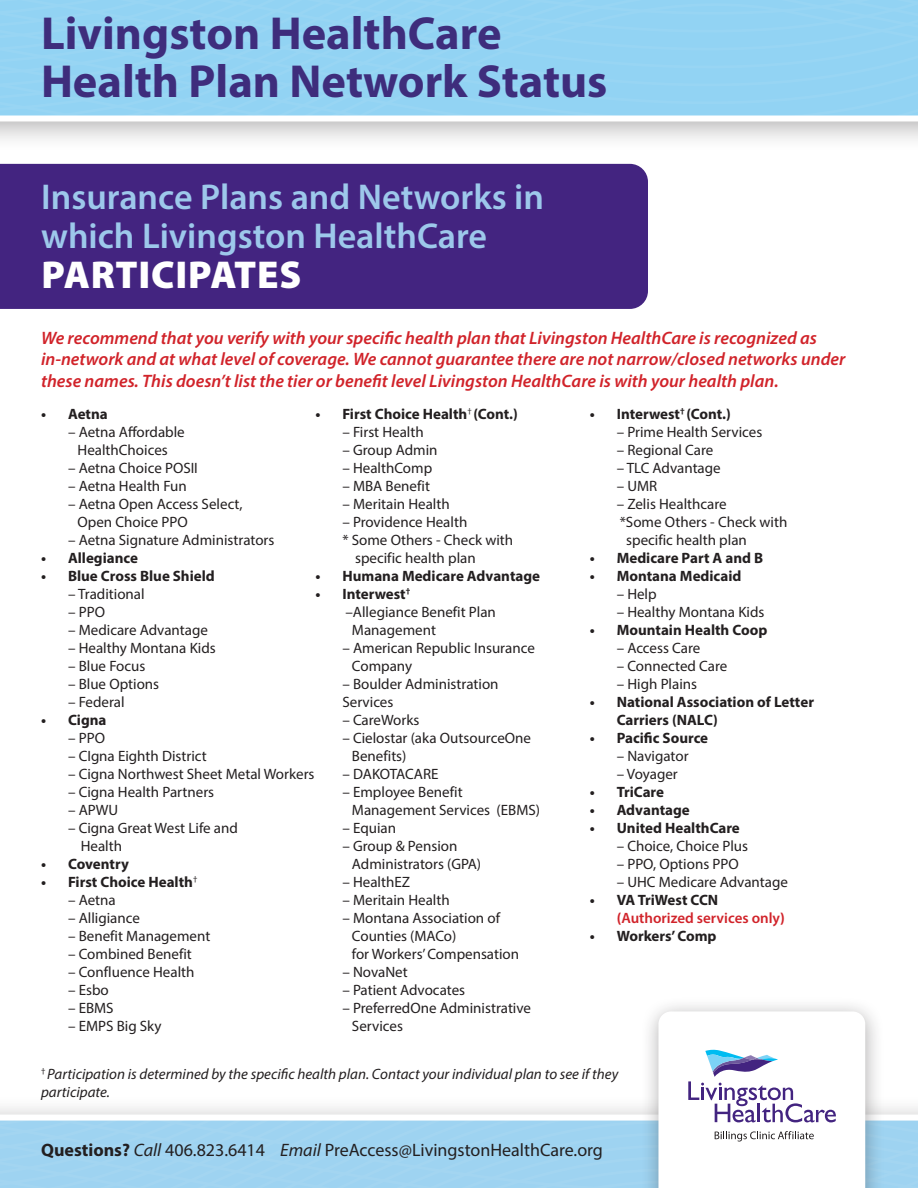
<style>
.page{position:relative;width:918px;height:1188px;background:#fff}
.page>*{position:absolute;margin:0;border:0;box-sizing:border-box;transform-origin:0 0}
.t1{font:700 46.5px/48px "Myriad Pro";color:#3e2d7c}
.t2{font:900 39px "Myriad Pro";letter-spacing:.02em;color:#fff}
.t3{font:600 36px/39px "Myriad Pro";color:#9dc8eb}
.t4{font:italic 600 18px/21.6px "Myriad Pro";color:#d1232a}
.t5{font:18px "Myriad Pro";color:#231f20}
.t6{font:15px/18px "Myriad Pro";color:#231f20}
.t7{font:700 15px/18px "Myriad Pro";color:#231f20}
.t8{font:italic 15px/18px "Myriad Pro";color:#231f20}
.t9{font:600 15px/18px "Myriad Pro";color:#d1232a}
.s1{font-weight:700;color:#231f20}
.s2{font-weight:700}
.s3{font-style:italic}
</style>
<div class="page">
<div style="left:0;top:164px;width:648px;height:145px;background:#432480"></div>
<div style="left:0;top:0;width:918px;height:152px;background:#231f20;opacity:.36"></div>
<div style="left:0;top:0;width:918px;height:121px;background:#92d3f3"></div>
<div style="left:640px;top:997px;width:245px;height:191px;background:#231f20;opacity:.36"></div>
<svg style="left:0;top:1011px;width:918px;height:177px"></svg>
<p class="t1" style="left:41px;top:8px;width:568px">Livingston HealthCare<br>Health Plan Network Status</p>
<p class="t3" style="left:41px;top:176px;width:504px">Insurance Plans and Networks in which Livingston HealthCare</p>
<p class="t2" style="left:41px;top:249px;width:262px">PARTICIPATES</p>
<p class="t4" style="left:41px;top:326px;width:806px">We recommend that you verify with your specific health plan that Livingston HealthCare is recognized as in-network and at what level of coverage. We cannot guarantee there are not narrow/closed networks under these names. This doesn’t list the tier or benefit level Livingston HealthCare is with your health plan.</p>
<p class="t7" style="left:41px;top:404px;width:68px">• Aetna</p>
<p class="t6" style="left:68px;top:423px;width:118px;text-align:center">– Aetna Affordable<br>HealthChoices</p>
<p class="t6" style="left:68px;top:459px;width:131px">– Aetna Choice POSII</p>
<p class="t6" style="left:68px;top:477px;width:120px">– Aetna Health Fun</p>
<p class="t6" style="left:78px;top:495px;width:167px;text-indent:-10px">– Aetna Open Access Select,<br>Open Choice PPO</p>
<p class="t6" style="left:68px;top:531px;width:208px">– Aetna Signature Administrators</p>
<p class="t7" style="left:41px;top:548px;width:99px">• Allegiance</p>
<p class="t7" style="left:41px;top:566px;width:175px">• Blue Cross Blue Shield</p>
<p class="t6" style="left:68px;top:585px;width:78px">– Traditional</p>
<p class="t6" style="left:68px;top:603px;width:38px">– PPO</p>
<p class="t6" style="left:68px;top:621px;width:141px">– Medicare Advantage</p>
<p class="t6" style="left:68px;top:639px;width:149px">– Healthy Montana Kids</p>
<p class="t6" style="left:68px;top:657px;width:79px">– Blue Focus</p>
<p class="t6" style="left:68px;top:675px;width:93px">– Blue Options</p>
<p class="t6" style="left:68px;top:693px;width:58px">– Federal</p>
<p class="t7" style="left:41px;top:710px;width:67px">• Cigna</p>
<p class="t6" style="left:68px;top:729px;width:38px">– PPO</p>
<p class="t6" style="left:68px;top:747px;width:140px">– CIgna Eighth District</p>
<p class="t6" style="left:68px;top:765px;width:248px">– Cigna Northwest Sheet Metal Workers</p>
<p class="t6" style="left:68px;top:783px;width:148px">– Cigna Health Partners</p>
<p class="t6" style="left:68px;top:801px;width:52px">– APWU</p>
<p class="t6" style="left:81px;top:819px;width:159px;text-indent:-13px">– Cigna Great West Life and<br>Health</p>
<p class="t7" style="left:41px;top:854px;width:89px">• Coventry</p>
<p class="t7" style="left:41px;top:872px;width:158px">• First Choice Health<sup>†</sup></p>
<p class="t6" style="left:68px;top:891px;width:49px">– Aetna</p>
<p class="t6" style="left:68px;top:909px;width:73px">– Alligiance</p>
<p class="t6" style="left:68px;top:927px;width:144px">– Benefit Management</p>
<p class="t6" style="left:68px;top:945px;width:125px">– Combined Benefit</p>
<p class="t6" style="left:68px;top:963px;width:128px">– Confluence Health</p>
<p class="t6" style="left:68px;top:981px;width:42px">– Esbo</p>
<p class="t6" style="left:68px;top:999px;width:47px">– EBMS</p>
<p class="t6" style="left:68px;top:1017px;width:95px">– EMPS Big Sky</p>
<p class="t7" style="left:315px;top:404px;width:204px">• First Choice Health<sup>†</sup> (Cont.)</p>
<p class="t6" style="left:342px;top:423px;width:83px">– First Health</p>
<p class="t6" style="left:342px;top:441px;width:97px">– Group Admin</p>
<p class="t6" style="left:342px;top:459px;width:91px">– HealthComp</p>
<p class="t6" style="left:342px;top:477px;width:89px">– MBA Benefit</p>
<p class="t6" style="left:342px;top:495px;width:109px">– Meritain Health</p>
<p class="t6" style="left:342px;top:513px;width:127px">– Providence Health</p>
<p class="t6" style="left:342px;top:531px;width:172px">* Some Others - Check with</p>
<p class="t6" style="left:355px;top:549px;width:122px">specific health plan</p>
<p class="t7" style="left:315px;top:566px;width:226px">• Humana Medicare Advantage</p>
<p class="t7" style="left:315px;top:584px;width:97px">• Interwest<sup>†</sup></p>
<p class="t6" style="left:346px;top:603px;width:152px">–Allegiance Benefit Plan</p>
<p class="t6" style="left:352px;top:621px;width:86px">Management</p>
<p class="t6" style="left:352px;top:639px;width:184px;text-indent:-10px">– American Republic Insurance<br>Company</p>
<p class="t6" style="left:342px;top:675px;width:158px">– Boulder Administration<br>Services</p>
<p class="t6" style="left:342px;top:711px;width:79px">– CareWorks</p>
<p class="t6" style="left:352px;top:729px;width:181px;text-indent:-10px">– Cielostar (aka OutsourceOne<br>Benefits)</p>
<p class="t6" style="left:342px;top:765px;width:98px">– DAKOTACARE</p>
<p class="t6" style="left:352px;top:783px;width:190px;text-indent:-10px">– Employee Benefit<br>Management Services (EBMS)</p>
<p class="t6" style="left:342px;top:819px;width:55px">– Equian</p>
<p class="t6" style="left:352px;top:837px;width:131px;text-indent:-10px">– Group &amp; Pension<br>Administrators (GPA)</p>
<p class="t6" style="left:342px;top:873px;width:69px">– HealthEZ</p>
<p class="t6" style="left:342px;top:891px;width:109px">– Meritain Health</p>
<p class="t6" style="left:352px;top:909px;width:169px;text-indent:-10px">– Montana Association of<br>Counties (MACo)<br>for Workers’ Compensation</p>
<p class="t6" style="left:342px;top:963px;width:67px">– NovaNet</p>
<p class="t6" style="left:342px;top:981px;width:124px">– Patient Advocates</p>
<p class="t6" style="left:352px;top:999px;width:181px;text-indent:-10px">– PreferredOne Administrative<br>Services</p>
<p class="t7" style="left:590px;top:404px;width:143px">• Interwest<sup>†</sup> (Cont.)</p>
<p class="t6" style="left:617px;top:423px;width:147px">– Prime Health Services</p>
<p class="t6" style="left:617px;top:441px;width:98px">– Regional Care</p>
<p class="t6" style="left:617px;top:459px;width:106px">– TLC Advantage</p>
<p class="t6" style="left:617px;top:477px;width:42px">– UMR</p>
<p class="t6" style="left:617px;top:495px;width:112px">– Zelis Healthcare</p>
<p class="t6" style="left:620px;top:513px;width:169px">*Some Others - Check with</p>
<p class="t6" style="left:626px;top:531px;width:122px">specific health plan</p>
<p class="t7" style="left:590px;top:548px;width:175px">• Medicare Part A and B</p>
<p class="t7" style="left:590px;top:566px;width:153px">• Montana Medicaid</p>
<p class="t6" style="left:617px;top:585px;width:42px">– Help</p>
<p class="t6" style="left:617px;top:603px;width:149px">– Healthy Montana Kids</p>
<p class="t7" style="left:590px;top:620px;width:179px">• Mountain Health Coop</p>
<p class="t6" style="left:617px;top:639px;width:85px">– Access Care</p>
<p class="t6" style="left:617px;top:657px;width:112px">– Connected Care</p>
<p class="t6" style="left:617px;top:675px;width:82px">– High Plains</p>
<p class="t7" style="left:617px;top:692px;width:199px;text-indent:-27px">• National Association of Letter<br>Carriers (NALC)</p>
<p class="t7" style="left:590px;top:728px;width:120px">• Pacific Source</p>
<p class="t6" style="left:617px;top:747px;width:73px">– Navigator</p>
<p class="t6" style="left:617px;top:765px;width:63px">– Voyager</p>
<p class="t7" style="left:590px;top:782px;width:76px">• TriCare</p>
<p class="t7" style="left:590px;top:800px;width:102px">• Advantage</p>
<p class="t7" style="left:590px;top:818px;width:152px">• United HealthCare</p>
<p class="t6" style="left:617px;top:837px;width:133px">– Choice, Choice Plus</p>
<p class="t6" style="left:617px;top:855px;width:124px">– PPO, Options PPO</p>
<p class="t6" style="left:617px;top:873px;width:173px">– UHC Medicare Advantage</p>
<p class="t9" style="left:617px;top:890px;width:170px;text-indent:-27px"><span class="s1">• VA TriWest CCN </span><span class="s2">(</span>Authorized services only<span class="s2">)</span></p>
<p class="t7" style="left:590px;top:926px;width:128px">• Workers’ Comp</p>
<p class="t8" style="left:41px;top:1065px;width:579px"><sup>†</sup> Participation is determined by the specific health plan. Contact your individual plan to see if they participate.</p>
<p class="t5" style="left:41px;top:1139px;width:564px"><span class="s2">Questions?</span> <span class="s3">Call</span> 406.823.6414 <span class="s3">Email</span> PreAccess@LivingstonHealthCare.org</p>
</div>
